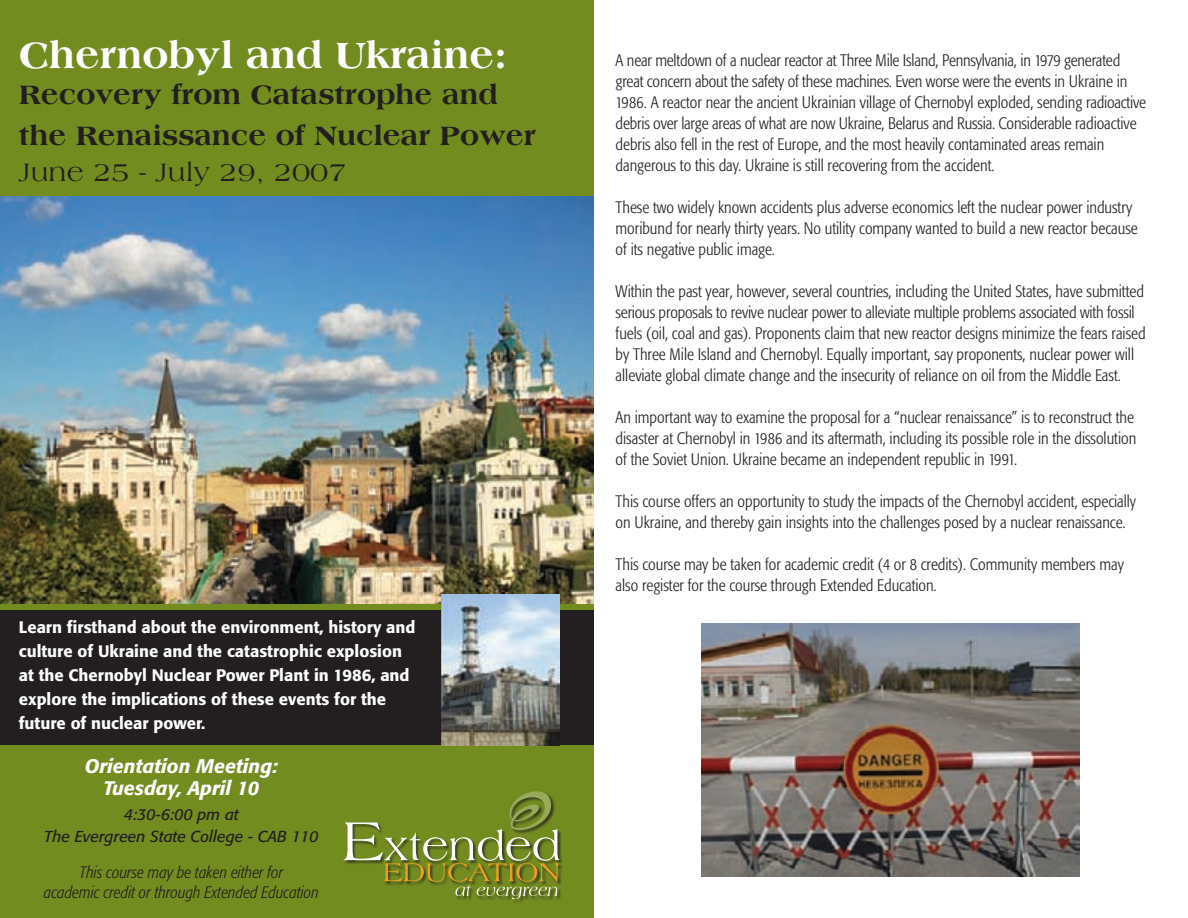
<style>
.page{position:relative;width:1188px;height:918px;background:#fff}
.page>*{position:absolute;margin:0;border:0;box-sizing:border-box;transform-origin:0 0}
.t1{font:800 39px "Americana";color:#fff}
.t2{font:800 28.5px/40.5px "Americana";color:#231f20}
.t3{font:27px "Americana";letter-spacing:.02em;color:#231f20}
.t4{font:italic 500 19.5px/22.5px "Formata";color:#fff;text-align:center}
.t5{font:300 condensed 16.5px/21px "Formata";color:#231f20}
.t6{font:500 16.5px/24px "Formata";color:#fff}
.t7{font:italic 300 condensed 16.5px/19.8px "Formata";color:#231f20;text-align:center}
.t8{font:italic 15.75px/22.5px "Formata";color:#231f20;text-align:center}
</style>
<div class="page">
<div style="left:0;top:0;width:594px;height:918px;background:#738c1f"></div>
<img style="left:0;top:197px;width:594px;height:407px">
<div style="left:0;top:610px;width:594px;height:136px;background:#231f20"></div>
<img style="left:442px;top:594px;width:118px;height:152px">
<svg style="left:344px;top:791px;width:218px;height:108px"></svg>
<img style="left:702px;top:624px;width:377px;height:252px">
<h1 class="t1" style="left:19px;top:32px;width:490px">Chernobyl and Ukraine:</h1>
<h2 class="t2" style="left:19px;top:74px;width:519px">Recovery from Catastrophe and the Renaissance of Nuclear Power</h2>
<h3 class="t3" style="left:19px;top:157px;width:329px">June 25 - July 29, 2007</h3>
<p class="t6" style="left:19px;top:615px;width:398px">Learn firsthand about the environment, history and culture of Ukraine and the catastrophic explosion at the Chernobyl Nuclear Power Plant in 1986, and explore the implications of these events for the future of nuclear power.</p>
<p class="t4" style="left:85px;top:755px;width:194px">Orientation Meeting:<br>Tuesday, April 10</p>
<p class="t8" style="left:44px;top:803px;width:276px">4:30-6:00 pm at<br>The Evergreen State College - CAB 110</p>
<p class="t7" style="left:44px;top:863px;width:277px">This course may be taken either for<br>academic credit or through Extended Education</p>
<p class="t5" style="left:616px;top:50px;width:532px">A near meltdown of a nuclear reactor at Three Mile Island, Pennsylvania, in 1979 generated great concern about the safety of these machines. Even worse were the events in Ukraine in 1986. A reactor near the ancient Ukrainian village of Chernobyl exploded, sending radioactive debris over large areas of what are now Ukraine, Belarus and Russia. Considerable radioactive debris also fell in the rest of Europe, and the most heavily contaminated areas remain dangerous to this day. Ukraine is still recovering from the accident.</p>
<p class="t5" style="left:616px;top:197px;width:524px">These two widely known accidents plus adverse economics left the nuclear power industry moribund for nearly thirty years. No utility company wanted to build a new reactor because of its negative public image.</p>
<p class="t5" style="left:616px;top:281px;width:531px">Within the past year, however, several countries, including the United States, have submitted serious proposals to revive nuclear power to alleviate multiple problems associated with fossil fuels (oil, coal and gas). Proponents claim that new reactor designs minimize the fears raised by Three Mile Island and Chernobyl. Equally important, say proponents, nuclear power will alleviate global climate change and the insecurity of reliance on oil from the Middle East.</p>
<p class="t5" style="left:616px;top:407px;width:522px">An important way to examine the proposal for a “nuclear renaissance” is to reconstruct the disaster at Chernobyl in 1986 and its aftermath, including its possible role in the dissolution of the Soviet Union. Ukraine became an independent republic in 1991.</p>
<p class="t5" style="left:616px;top:491px;width:522px">This course offers an opportunity to study the impacts of the Chernobyl accident, especially on Ukraine, and thereby gain insights into the challenges posed by a nuclear renaissance.</p>
<p class="t5" style="left:616px;top:554px;width:510px">This course may be taken for academic credit (4 or 8 credits). Community members may also register for the course through Extended Education.</p>
</div>
